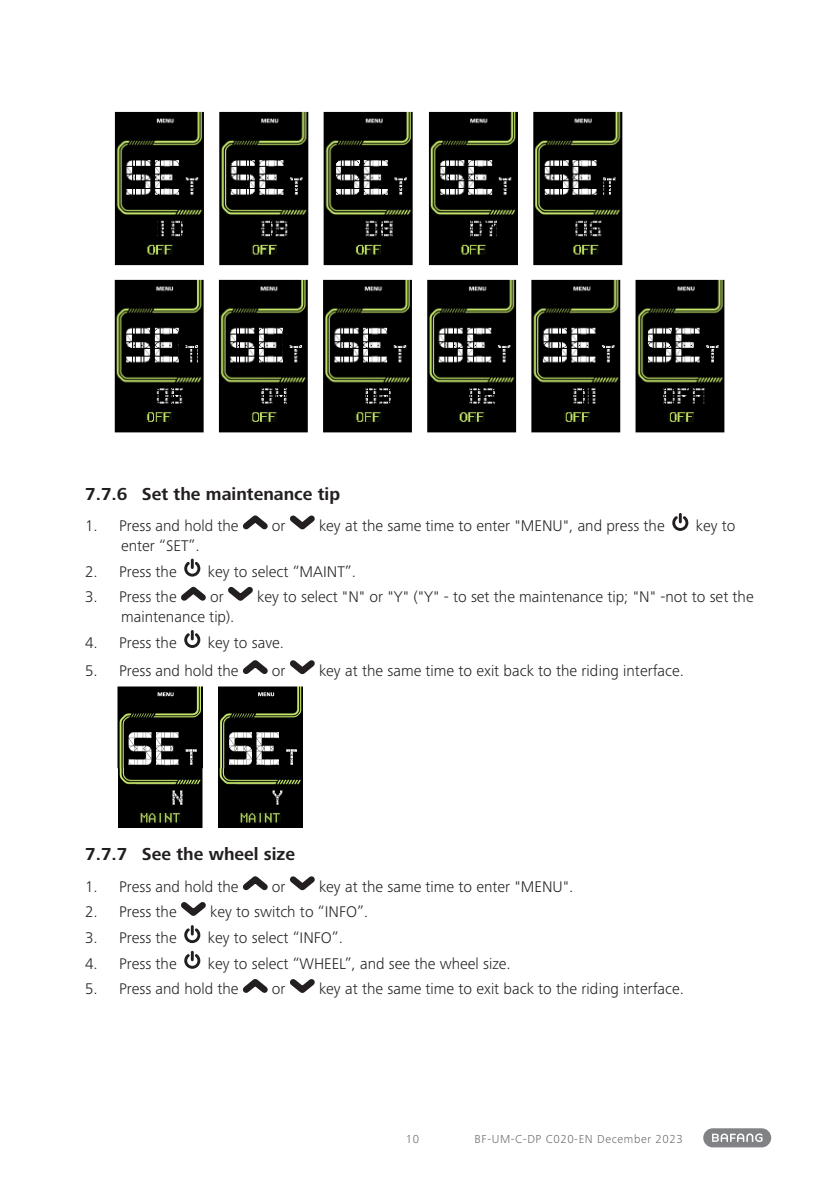
<style>
.page{position:relative;width:840px;height:1191px;background:#fff}
.page>*{position:absolute;margin:0;border:0;box-sizing:border-box;transform-origin:0 0}
.t1{font:700 18px "Frutiger Next Pro";color:#231f20}
.t2{font:300 16px "Frutiger Next Pro";color:#231f20}
.t3{font:300 12px "Frutiger Next Pro";letter-spacing:.05em;color:#6c6d70}
.s1{font-family:"Adobe Song Std"}
</style>
<div class="page">
<div style="left:702px;top:1128px;width:68px;height:19px;background:#808285;border-radius:10px"></div>
<svg style="left:712px;top:1133px;width:50px;height:9px"></svg>
<img style="left:114px;top:111px;width:509px;height:155px">
<img style="left:114px;top:279px;width:611px;height:154px">
<svg style="left:243px;top:515px;width:24px;height:14px"></svg>
<svg style="left:290px;top:515px;width:24px;height:14px"></svg>
<svg style="left:672px;top:513px;width:16px;height:18px"></svg>
<svg style="left:184px;top:558px;width:16px;height:18px"></svg>
<svg style="left:181px;top:587px;width:25px;height:14px"></svg>
<svg style="left:228px;top:587px;width:25px;height:14px"></svg>
<svg style="left:184px;top:630px;width:16px;height:18px"></svg>
<svg style="left:243px;top:660px;width:24px;height:14px"></svg>
<svg style="left:290px;top:660px;width:24px;height:14px"></svg>
<img style="left:117px;top:686px;width:186px;height:141px">
<svg style="left:243px;top:876px;width:24px;height:14px"></svg>
<svg style="left:290px;top:876px;width:24px;height:14px"></svg>
<svg style="left:181px;top:902px;width:25px;height:14px"></svg>
<svg style="left:184px;top:925px;width:16px;height:18px"></svg>
<svg style="left:184px;top:950px;width:16px;height:18px"></svg>
<svg style="left:243px;top:979px;width:24px;height:14px"></svg>
<svg style="left:290px;top:979px;width:24px;height:14px"></svg>
<p class="t1" style="left:85px;top:483px;width:256px">7.7.6 Set the maintenance tip</p>
<p class="t2" style="left:85px;top:516px;width:155px">1. Press and hold the</p>
<p class="t2" style="left:272px;top:516px;width:15px">or</p>
<p class="t2" style="left:319px;top:516px;width:347px">key at the same time to enter "MENU", and press the</p>
<p class="t2" style="left:695px;top:516px;width:41px">key to</p>
<p class="t2" style="left:121px;top:536px;width:80px">enter “SET”.</p>
<p class="t2" style="left:85px;top:562px;width:93px">2. Press the</p>
<p class="t2" style="left:208px;top:562px;width:149px">key to select “MAINT”.</p>
<p class="t2" style="left:85px;top:588px;width:93px">3. Press the</p>
<p class="t2" style="left:210px;top:588px;width:15px">or</p>
<p class="t2" style="left:257px;top:588px;width:498px">key to select "N" or "Y" ("Y" - to set the maintenance tip; "N" -not to set the</p>
<p class="t2" style="left:121px;top:608px;width:115px">maintenance tip).</p>
<p class="t2" style="left:85px;top:633px;width:93px">4. Press the</p>
<p class="t2" style="left:208px;top:633px;width:78px">key to save.</p>
<p class="t2" style="left:85px;top:661px;width:155px">5. Press and hold the</p>
<p class="t2" style="left:272px;top:661px;width:15px">or</p>
<p class="t2" style="left:319px;top:661px;width:366px">key at the same time to exit back to the riding interface.</p>
<p class="t1" style="left:85px;top:844px;width:211px">7.7.7 See the wheel size</p>
<p class="t2" style="left:85px;top:877px;width:155px">1. Press and hold the</p>
<p class="t2" style="left:272px;top:877px;width:15px">or</p>
<p class="t2" style="left:319px;top:877px;width:256px">key at the same time to enter "MENU".</p>
<p class="t2" style="left:85px;top:903px;width:93px">2. Press the</p>
<p class="t2" style="left:210px;top:903px;width:159px">key to switch to “INFO”<span class="s1">.</span></p>
<p class="t2" style="left:85px;top:928px;width:93px">3. Press the</p>
<p class="t2" style="left:208px;top:928px;width:137px">key to select “INFO”.</p>
<p class="t2" style="left:85px;top:954px;width:93px">4. Press the</p>
<p class="t2" style="left:208px;top:954px;width:304px">key to select “WHEEL”, and see the wheel size.</p>
<p class="t2" style="left:85px;top:980px;width:155px">5. Press and hold the</p>
<p class="t2" style="left:272px;top:980px;width:15px">or</p>
<p class="t2" style="left:319px;top:980px;width:366px">key at the same time to exit back to the riding interface.</p>
<p class="t3" style="left:405px;top:1132px;width:15px">10</p>
<p class="t3" style="left:474px;top:1132px;width:209px">BF-UM-C-DP C020-EN December 2023</p>
</div>
